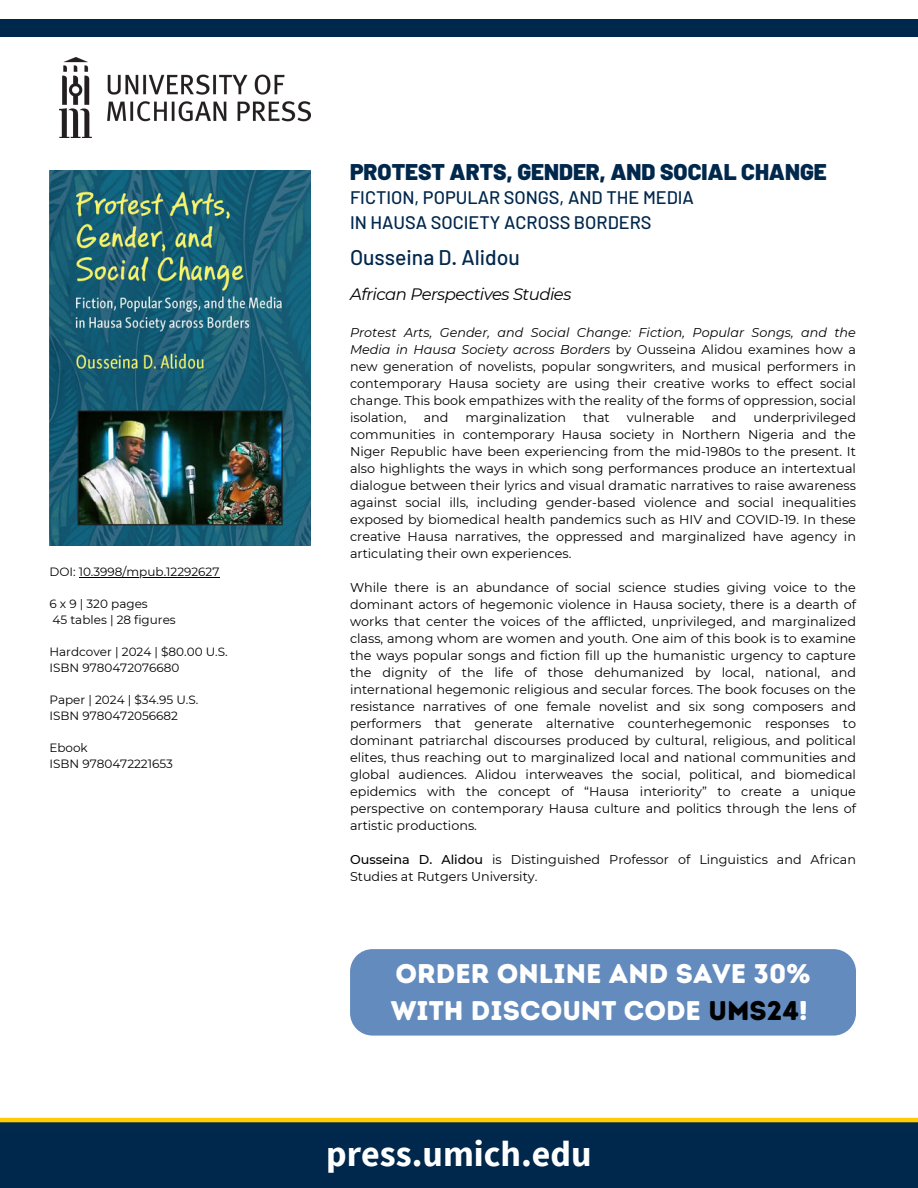
<style>
.page{position:relative;width:918px;height:1188px;background:#fff}
.page>*{position:absolute;margin:0;border:0;box-sizing:border-box;transform-origin:0 0}
.t1{font:700 36px "Source Sans Pro";color:#fff}
.t2{font:27px/37.2px "Intro Rust Base";color:#fff}
.t3{font:900 22.65px "Barlow";color:#00274c}
.t4{font:500 21.15px "Barlow";color:#00274c}
.t5{font:500 18.15px "Barlow";color:#00274c}
.t6{font:italic 16.5px "Montserrat";letter-spacing:-.03em;color:#000}
.t7{font:12.75px/17px "Montserrat";color:#000;text-align:justify}
.t8{font:12px "Montserrat";color:#000}
.s1{font-style:italic}
.s2{font-weight:500}
.s3{color:#000}
</style>
<div class="page">
<div style="left:0;top:19px;width:918px;height:18px;background:#00274c"></div>
<img style="left:60px;top:58px;width:250px;height:80px">
<div style="left:0;top:1122px;width:918px;height:66px;background:#00274c"></div>
<div style="left:350px;top:949px;width:506px;height:87px;background:#638bbd"></div>
<img style="left:49px;top:170px;width:261px;height:375px">
<hr style="left:0;top:1118px;width:918px;height:4px;background:#ffcb05">
<hr style="left:79px;top:577px;width:141px;height:1px;background:#000">
<p class="t8" style="left:49px;top:564px;width:172px">DOI: 10.3998/mpub.12292627</p>
<p class="t8" style="left:49px;top:596px;width:100px">6 x 9 | 320 pages</p>
<p class="t8" style="left:53px;top:612px;width:125px">45 tables | 28 figures</p>
<p class="t8" style="left:49px;top:644px;width:180px">Hardcover | 2024 | $80.00 U.S.</p>
<p class="t8" style="left:49px;top:660px;width:131px">ISBN 9780472076680</p>
<p class="t8" style="left:49px;top:692px;width:150px">Paper | 2024 | $34.95 U.S.</p>
<p class="t8" style="left:49px;top:708px;width:130px">ISBN 9780472056682</p>
<p class="t8" style="left:49px;top:740px;width:40px">Ebook</p>
<p class="t8" style="left:49px;top:756px;width:125px">ISBN 9780472221653</p>
<p class="t3" style="left:350px;top:157px;width:478px">PROTEST ARTS, GENDER, AND SOCIAL CHANGE</p>
<p class="t5" style="left:350px;top:186px;width:346px">FICTION, POPULAR SONGS, AND THE MEDIA</p>
<p class="t5" style="left:350px;top:211px;width:303px">IN HAUSA SOCIETY ACROSS BORDERS</p>
<p class="t4" style="left:350px;top:244px;width:171px">Ousseina D. Alidou</p>
<p class="t6" style="left:350px;top:284px;width:223px">African Perspectives Studies</p>
<p class="t7" style="left:350px;top:324px;width:507px"><span class="s1">Protest Arts, Gender, and Social Change: Fiction, Popular Songs, and the Media in Hausa Society across Borders</span> by Ousseina Alidou examines how a new generation of novelists, popular songwriters, and musical performers in contemporary Hausa society are using their creative works to effect social change. This book empathizes with the reality of the forms of oppression, social isolation,</p>
<p class="t7" style="left:350px;top:409px;width:507px;text-indent:404px">underprivileged communities in contemporary Hausa society in Northern Nigeria and the Niger Republic have been experiencing from the mid-1980s to the present. It also highlights the ways in which song performances produce an intertextual dialogue between their lyrics and visual dramatic narratives to raise awareness against social ills, including gender-based violence and social inequalities exposed by biomedical health pandemics such as HIV and COVID-19. In these creative Hausa narratives, the oppressed and marginalized have agency in articulating their own experiences.</p>
<p class="t7" style="left:350px;top:579px;width:507px">While there is an abundance of social science studies giving voice to the dominant actors of hegemonic violence in Hausa society, there is a dearth of works that center the voices of the afflicted, unprivileged, and marginalized class, among whom are women and youth. One aim of this book is to examine the ways popular songs and fiction fill up the humanistic urgency to capture the dignity of the life of those dehumanized by local, national, and international hegemonic religious and secular forces. The book focuses on the resistance narratives of one female novelist and six song composers and performers that generate alternative counterhegemonic responses to dominant patriarchal discourses produced by cultural, religious, and political elites, thus reaching out to marginalized local and national communities and global audiences. Alidou interweaves the social, political, and biomedical epidemics with the concept of “Hausa interiority” to create a unique perspective on contemporary Hausa culture and politics through the lens of artistic productions.</p>
<p class="t7" style="left:350px;top:851px;width:507px"><span class="s2">Ousseina D. Alidou</span> is Distinguished Professor of Linguistics and African<br>Studies at Rutgers University.</p>
<p class="t7" style="left:424px;top:409px;width:26px">and</p>
<p class="t7" style="left:466px;top:409px;width:102px">marginalization</p>
<p class="t7" style="left:583px;top:409px;width:28px">that</p>
<p class="t7" style="left:627px;top:409px;width:69px">vulnerable</p>
<p class="t7" style="left:712px;top:409px;width:26px">and</p>
<p class="t2" style="left:391px;top:955px;width:421px">ORDER ONLINE AND SAVE 30%<br>WITH DISCOUNT CODE <span class="s3">UMS24</span>!</p>
<p class="t1" style="left:326px;top:1130px;width:267px">press.umich.edu</p>
</div>
